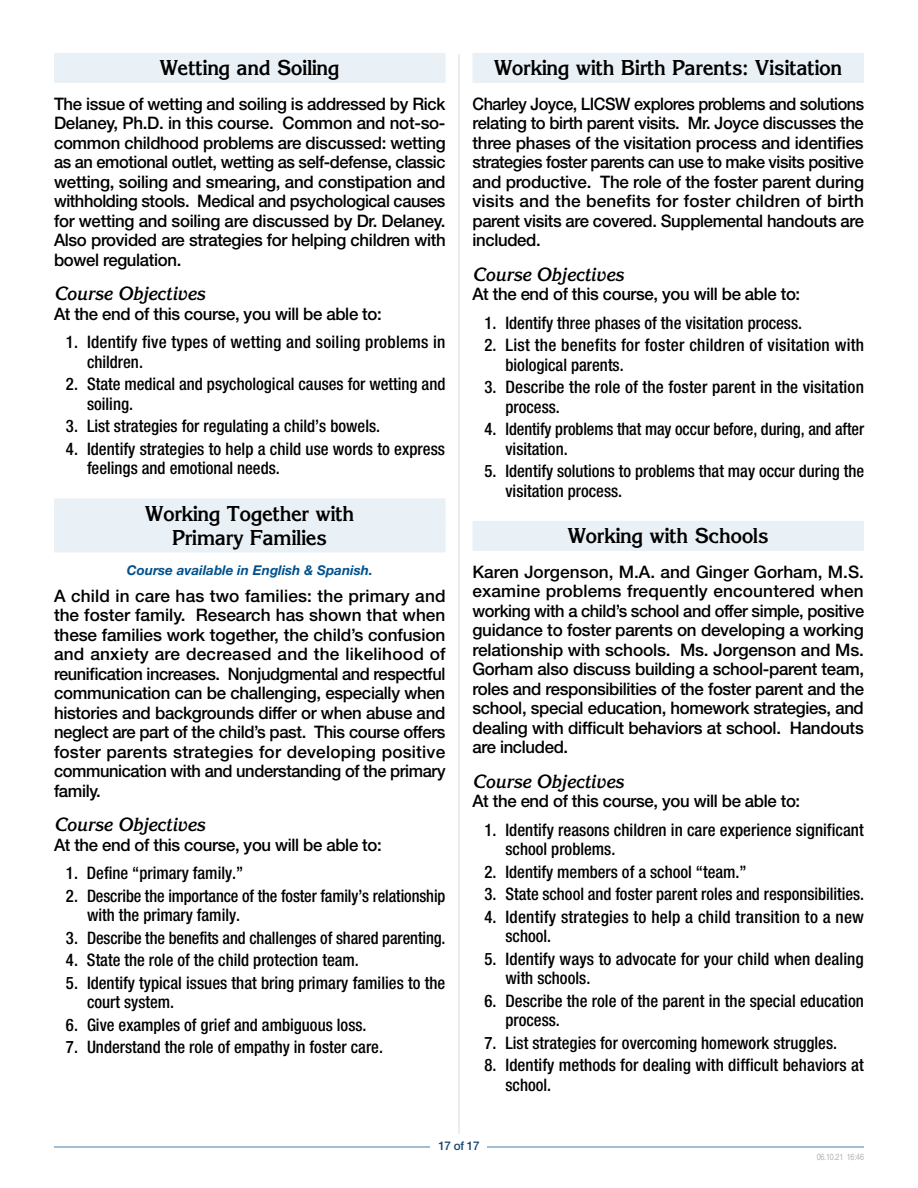
<style>
.page{position:relative;width:918px;height:1188px;background:#fff}
.page>*{position:absolute;margin:0;border:0;box-sizing:border-box;transform-origin:0 0}
.t1{font:700 21px/24px "Korinna";letter-spacing:-.025em;color:#000;text-align:center}
.t2{font:italic 700 18.75px "Korinna";letter-spacing:-.01em;color:#000;scale:.94 1}
.t3{font:500 17.25px/19.5px "Helvetica Neue";letter-spacing:-.02em;color:#000;text-align:justify}
.t4{font:500 condensed 17.25px/19.5px "Helvetica Neue";color:#000}
.t5{font:500 17.25px/19.5px "Helvetica Neue";letter-spacing:-.02em;color:#000;text-align:justify;scale:.94 1}
.t6{font:italic 700 13.5px "Helvetica Neue";color:#00518e}
.t7{font:500 12px "Helvetica Neue";color:#174571}
.t8{font:condensed 9px "Helvetica";letter-spacing:-.02em;color:#b1b4b6}
</style>
<div class="page">
<hr style="left:458px;top:54px;width:2px;height:1080px;background:#e6e7e8">
<hr style="left:54px;top:1146px;width:810px;height:2px;background:#80a8c7">
<div style="left:431px;top:1141px;width:56px;height:17px;background:#fff"></div>
<div style="left:54px;top:53px;width:392px;height:30px;background:#e9f0f6"></div>
<div style="left:54px;top:498px;width:392px;height:30px;background:#e9f0f6"></div>
<div style="left:54px;top:522px;width:392px;height:30px;background:#e9f0f6"></div>
<div style="left:472px;top:53px;width:392px;height:30px;background:#e9f0f6"></div>
<div style="left:472px;top:521px;width:392px;height:30px;background:#e9f0f6"></div>
<p class="t1" style="left:160px;top:56px;width:181px">Wetting and Soiling</p>
<p class="t3" style="left:54px;top:94px;width:393px">The issue of wetting and soiling is addressed by Rick Delaney, Ph.D. in this course. Common and not-so&shy;common childhood problems are discussed: wetting as an emotional outlet, wetting as self-defense, classic wetting, soiling and smearing, and constipation and withholding stools. Medical and psychological causes for wetting and soiling are discussed by Dr. Delaney.<br>Also provided are strategies for helping children with bowel regulation.</p>
<p class="t2" style="left:54px;top:283px;width:162px">Course Objectives</p>
<p class="t3" style="left:54px;top:304px;width:329px">At the end of this course, you will be able to:</p>
<p class="t4" style="left:87px;top:332px;width:360px;text-indent:-21px">1. Identify five types of wetting and soiling problems in children.</p>
<p class="t4" style="left:87px;top:374px;width:360px;text-indent:-21px">2. State medical and psychological causes for wetting and soiling.</p>
<p class="t4" style="left:66px;top:416px;width:316px">3. List strategies for regulating a child’s bowels.</p>
<p class="t4" style="left:87px;top:439px;width:360px;text-indent:-21px">4. Identify strategies to help a child use words to express feelings and emotional needs.</p>
<p class="t1" style="left:145px;top:501px;width:211px">Working Together with<br>Primary Families</p>
<p class="t6" style="left:127px;top:562px;width:248px">Course available in English &amp; Spanish.</p>
<p class="t3" style="left:54px;top:586px;width:393px">A child in care has two families: the primary and the foster family. Research has shown that when these families work together, the child’s confusion and anxiety are decreased and the likelihood of reunification increases. Nonjudgmental and respectful communication can be challenging, especially when histories and backgrounds differ or when abuse and neglect are part of the child’s past. This course offers foster parents strategies for developing positive communication with and understanding of the primary family.</p>
<p class="t2" style="left:54px;top:814px;width:162px">Course Objectives</p>
<p class="t3" style="left:54px;top:835px;width:329px">At the end of this course, you will be able to:</p>
<p class="t4" style="left:66px;top:863px;width:179px">1. Define “primary family.”</p>
<p class="t4" style="left:87px;top:886px;width:360px;text-indent:-21px">2. Describe the importance of the foster family’s relationship with the primary family.</p>
<p class="t4" style="left:66px;top:928px;width:381px">3. Describe the benefits and challenges of shared parenting.</p>
<p class="t4" style="left:66px;top:950px;width:294px">4. State the role of the child protection team.</p>
<p class="t4" style="left:87px;top:973px;width:360px;text-indent:-21px">5. Identify typical issues that bring primary families to the court system.</p>
<p class="t4" style="left:66px;top:1015px;width:302px">6. Give examples of grief and ambiguous loss.</p>
<p class="t4" style="left:66px;top:1037px;width:319px">7. Understand the role of empathy in foster care.</p>
<p class="t1" style="left:494px;top:56px;width:350px">Working with Birth Parents: Visitation</p>
<p class="t5" style="left:472px;top:94px;width:418px">Charley Joyce, LICSW explores problems and solutions relating to birth parent visits. Mr. Joyce discusses the three phases of the visitation process and identifies strategies foster parents can use to make visits positive and productive. The role of the foster parent during visits and the benefits for foster children of birth parent visits are covered. Supplemental handouts are included.</p>
<p class="t2" style="left:472px;top:263px;width:162px">Course Objectives</p>
<p class="t3" style="left:472px;top:284px;width:329px">At the end of this course, you will be able to:</p>
<p class="t4" style="left:484px;top:313px;width:319px">1. Identify three phases of the visitation process.</p>
<p class="t4" style="left:506px;top:335px;width:360px;text-indent:-21px">2. List the benefits for foster children of visitation with biological parents.</p>
<p class="t4" style="left:506px;top:377px;width:360px;text-indent:-21px">3. Describe the role of the foster parent in the visitation process.</p>
<p class="t4" style="left:506px;top:419px;width:360px;text-indent:-21px">4. Identify problems that may occur before, during, and after visitation.</p>
<p class="t4" style="left:506px;top:461px;width:360px;text-indent:-21px">5. Identify solutions to problems that may occur during the visitation process.</p>
<p class="t1" style="left:568px;top:524px;width:203px">Working with Schools</p>
<p class="t3" style="left:472px;top:562px;width:393px">Karen Jorgenson, M.A. and Ginger Gorham, M.S. examine problems frequently encountered when working with a child’s school and offer simple, positive guidance to foster parents on developing a working relationship with schools. Ms. Jorgenson and Ms.<br>Gorham also discuss building a school-parent team, roles and responsibilities of the foster parent and the school, special education, homework strategies, and dealing with difficult behaviors at school. Handouts are included.</p>
<p class="t2" style="left:472px;top:770px;width:162px">Course Objectives</p>
<p class="t3" style="left:472px;top:791px;width:329px">At the end of this course, you will be able to:</p>
<p class="t4" style="left:506px;top:820px;width:360px;text-indent:-21px">1. Identify reasons children in care experience significant school problems.</p>
<p class="t4" style="left:484px;top:862px;width:264px">2. Identify members of a school “team.”</p>
<p class="t4" style="left:484px;top:884px;width:381px">3. State school and foster parent roles and responsibilities.</p>
<p class="t4" style="left:506px;top:907px;width:360px;text-indent:-21px">4. Identify strategies to help a child transition to a new school.</p>
<p class="t4" style="left:506px;top:949px;width:360px;text-indent:-21px">5. Identify ways to advocate for your child when dealing with schools.</p>
<p class="t4" style="left:506px;top:991px;width:360px;text-indent:-21px">6. Describe the role of the parent in the special education process.</p>
<p class="t4" style="left:484px;top:1033px;width:354px">7. List strategies for overcoming homework struggles.</p>
<p class="t4" style="left:506px;top:1055px;width:360px;text-indent:-21px">8. Identify methods for dealing with difficult behaviors at school.</p>
<p class="t7" style="left:438px;top:1139px;width:43px">17 of 17</p>
<p class="t8" style="left:817px;top:1151px;width:49px">06.10.21 16:46</p>
</div>
